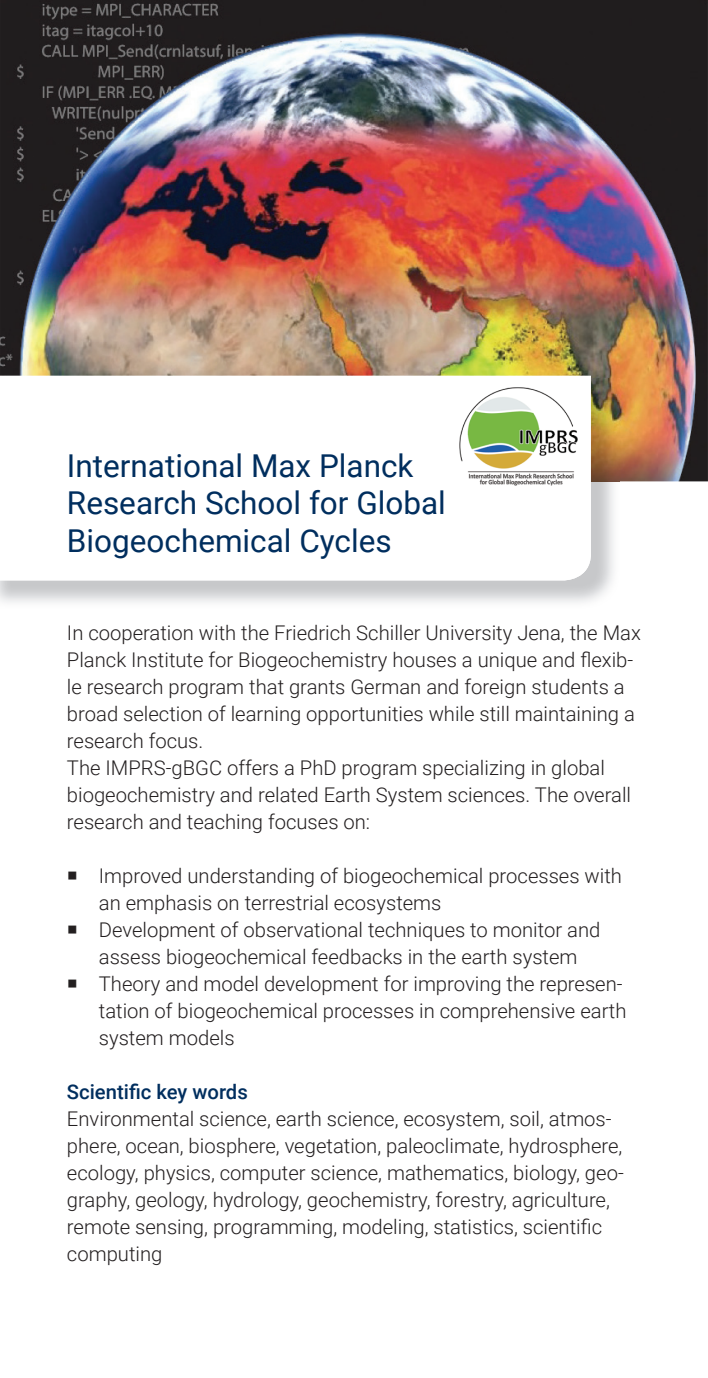
<style>
.page{position:relative;width:708px;height:1378px;background:#fff}
.page>*{position:absolute;margin:0;border:0;box-sizing:border-box;transform-origin:0 0}
.t1{font:31.5px/37.8px "Roboto";color:#002e5e}
.t2{font:300 20.25px/27px "Roboto";color:#231f20}
.t3{font:500 20.25px "Roboto";color:#002e5e}
</style>
<div class="page">
<img style="left:0;top:0;width:708px;height:481px">
<img style="left:0;top:481px;width:620px;height:122px">
<img style="left:591px;top:379px;width:29px;height:102px">
<svg style="left:0;top:376px;width:591px;height:204px"></svg>
<img style="left:458px;top:384px;width:120px;height:102px">
<h1 class="t1" style="left:67px;top:445px;width:380px">International Max Planck<br>Research School for Global<br>Biogeochemical Cycles</h1>
<p class="t2" style="left:67px;top:619px;width:575px">In cooperation with the Friedrich Schiller University Jena, the Max Planck Institute for Biogeochemistry houses a unique and flexib&shy;le research program that grants German and foreign students a broad selection of learning opportunities while still maintaining a research focus.<br>The IMPRS-gBGC offers a PhD program specializing in global biogeochemistry and related Earth System sciences. The overall research and teaching focuses on:</p>
<p class="t2" style="left:99px;top:862px;width:525px;text-indent:-32px">○ Improved understanding of biogeochemical processes with an emphasis on terrestrial ecosystems</p>
<p class="t2" style="left:67px;top:916px;width:535px;text-align:center">○ Development of observational techniques to monitor and assess biogeochemical feedbacks in the earth system</p>
<p class="t2" style="left:99px;top:970px;width:529px;text-indent:-32px">○ Theory and model development for improving the represen&shy;tation of biogeochemical processes in comprehensive earth system models</p>
<p class="t3" style="left:67px;top:1078px;width:182px">Scientific key words</p>
<p class="t2" style="left:67px;top:1105px;width:558px">Environmental science, earth science, ecosystem, soil, atmos&shy;phere, ocean, biosphere, vegetation, paleoclimate, hydrosphere, ecology, physics, computer science, mathematics, biology, geo&shy;graphy, geology, hydrology, geochemistry, forestry, agriculture, remote sensing, programming, modeling, statistics, scientific computing</p>
</div>
